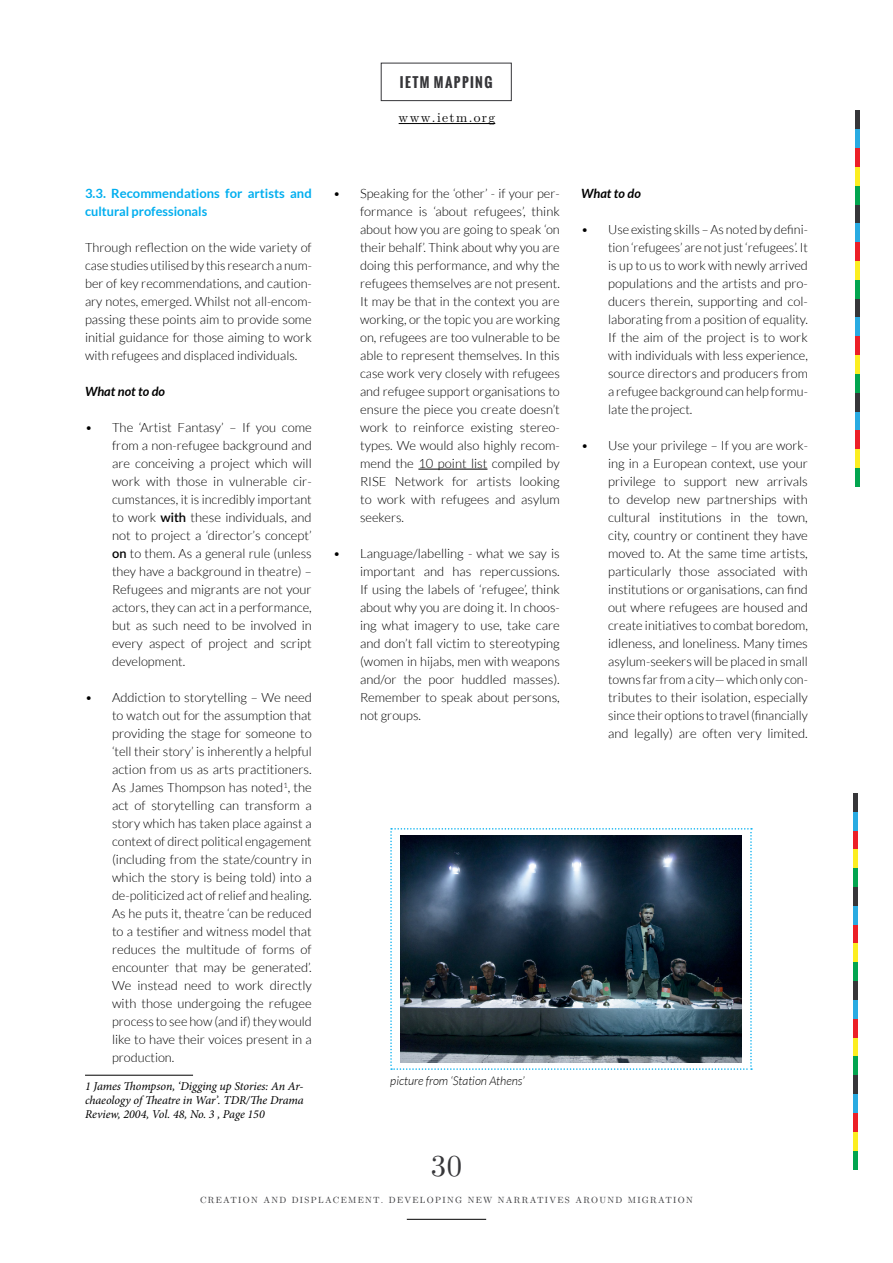
<style>
.page{position:relative;width:893px;height:1263px;background:#fff}
.page>*{position:absolute;margin:0;border:0;box-sizing:border-box;transform-origin:0 0}
.t1{font:30.6px "LM Roman 10";color:#363639}
.t2{font:13.5px "LM Roman 10";color:#000}
.t3{font:700 13.5px "Oswald";letter-spacing:.1em;color:#363639}
.t4{font:300 12.75px/18px "Lato";color:#000;text-align:justify}
.t5{font:700 12.75px/18px "Lato";color:#00aeef}
.t6{font:italic 700 12.75px "Lato";color:#000}
.t7{font:italic 12px/14.4px "Minion Pro";letter-spacing:-.005em;color:#000;text-align:justify}
.t8{font:italic 300 12px "Lato";color:#000}
.t9{font:9px "LM Roman 10";letter-spacing:.145em;color:#363639}
.s1{font-weight:600}
</style>
<div class="page">
<div style="left:381px;top:63px;width:131px;height:38px;border:1px solid #363639"></div>
<hr style="left:407px;top:1219px;width:79px;height:1px;background:#000">
<hr style="left:856px;top:393px;width:4px;height:19px;background:#363639">
<hr style="left:856px;top:299px;width:4px;height:18px;background:#363639">
<hr style="left:856px;top:205px;width:4px;height:18px;background:#363639">
<hr style="left:856px;top:111px;width:4px;height:18px;background:#363639">
<hr style="left:856px;top:412px;width:4px;height:18px;background:#29abe2">
<hr style="left:856px;top:317px;width:4px;height:19px;background:#29abe2">
<hr style="left:856px;top:223px;width:4px;height:19px;background:#29abe2">
<hr style="left:856px;top:129px;width:4px;height:19px;background:#29abe2">
<hr style="left:856px;top:430px;width:4px;height:19px;background:#ec2027">
<hr style="left:856px;top:336px;width:4px;height:19px;background:#ec2027">
<hr style="left:856px;top:242px;width:4px;height:19px;background:#ec2027">
<hr style="left:856px;top:148px;width:4px;height:19px;background:#ec2027">
<hr style="left:856px;top:449px;width:4px;height:19px;background:#fcee21">
<hr style="left:856px;top:355px;width:4px;height:19px;background:#fcee21">
<hr style="left:856px;top:261px;width:4px;height:19px;background:#fcee21">
<hr style="left:856px;top:167px;width:4px;height:19px;background:#fcee21">
<hr style="left:856px;top:468px;width:4px;height:19px;background:#02a54f">
<hr style="left:856px;top:374px;width:4px;height:19px;background:#02a54f">
<hr style="left:856px;top:280px;width:4px;height:19px;background:#02a54f">
<hr style="left:856px;top:186px;width:4px;height:19px;background:#02a54f">
<hr style="left:854px;top:1075px;width:4px;height:19px;background:#363639">
<hr style="left:854px;top:981px;width:4px;height:19px;background:#363639">
<hr style="left:854px;top:887px;width:4px;height:19px;background:#363639">
<hr style="left:854px;top:793px;width:4px;height:19px;background:#363639">
<hr style="left:854px;top:1094px;width:4px;height:19px;background:#29abe2">
<hr style="left:854px;top:1000px;width:4px;height:19px;background:#29abe2">
<hr style="left:854px;top:906px;width:4px;height:19px;background:#29abe2">
<hr style="left:854px;top:812px;width:4px;height:19px;background:#29abe2">
<hr style="left:854px;top:1113px;width:4px;height:19px;background:#ec2027">
<hr style="left:854px;top:1019px;width:4px;height:19px;background:#ec2027">
<hr style="left:854px;top:925px;width:4px;height:18px;background:#ec2027">
<hr style="left:854px;top:831px;width:4px;height:18px;background:#ec2027">
<hr style="left:854px;top:1132px;width:4px;height:18px;background:#fcee21">
<hr style="left:854px;top:1038px;width:4px;height:18px;background:#fcee21">
<hr style="left:854px;top:943px;width:4px;height:19px;background:#fcee21">
<hr style="left:854px;top:849px;width:4px;height:19px;background:#fcee21">
<hr style="left:854px;top:1150px;width:4px;height:19px;background:#02a54f">
<hr style="left:854px;top:1056px;width:4px;height:19px;background:#02a54f">
<hr style="left:854px;top:962px;width:4px;height:19px;background:#02a54f">
<hr style="left:854px;top:868px;width:4px;height:19px;background:#02a54f">
<hr style="left:85px;top:1075px;width:108px;height:1px;background:#000">
<hr style="left:418px;top:469px;width:69px;height:1px;background:#000">
<hr style="left:399px;top:123px;width:96px;height:1px;background:#000">
<img style="left:390px;top:828px;width:362px;height:242px">
<p class="t3" style="left:400px;top:73px;width:94px">IETM MAPPING</p>
<p class="t2" style="left:399px;top:106px;width:98px">WWW.IETM.ORG</p>
<p class="t5" style="left:85px;top:184px;width:228px">3.3. Recommendations for artists and cultural professionals</p>
<p class="t4" style="left:85px;top:238px;width:228px">Through reflection on the wide variety of case studies utilised by this research a num&shy;ber of key recommendations, and caution&shy;ary notes, emerged. Whilst not all-encom&shy;passing these points aim to provide some initial guidance for those aiming to work with refugees and displaced individuals.</p>
<p class="t6" style="left:85px;top:384px;width:82px">What not to do</p>
<p class="t4" style="left:112px;top:418px;width:201px;text-indent:-27px">• The ‘Artist Fantasy’ – If you come from a non-refugee background and are conceiving a project which will work with those in vulnerable cir&shy;cumstances, it is incredibly important to work <span class="s1">with</span> these individuals, and not to project a ‘director’s concept’ <span class="s1">on</span> to them. As a general rule (unless they have a background in theatre) – Refugees and migrants are not your actors, they can act in a performance, but as such need to be involved in every aspect of project and script development.</p>
<p class="t4" style="left:112px;top:688px;width:201px;text-indent:-27px">• Addiction to storytelling – We need to watch out for the assumption that providing the stage for someone to ‘tell their story’ is inherently a helpful action from us as arts practitioners.<br>As James Thompson has noted<sup>1</sup>, the act of storytelling can transform a story which has taken place against a context of direct political engagement (including from the state/country in which the story is being told) into a de-politicized act of relief and healing.<br>As he puts it, theatre ‘can be reduced to a testifier and witness model that reduces the multitude of forms of encounter that may be generated’.<br>We instead need to work directly with those undergoing the refugee process to see how (and if) they would like to have their voices present in a production.</p>
<p class="t7" style="left:85px;top:1078px;width:220px">1 James Thompson, ‘Digging up Stories: An Ar&shy;chaeology of Theatre in War’. TDR/The Drama Review, 2004, Vol. 48, No. 3 , Page 150</p>
<p class="t4" style="left:360px;top:184px;width:201px;text-indent:-27px">• Speaking for the ‘other’ - if your per&shy;formance is ‘about refugees’, think about how you are going to speak ‘on their behalf’. Think about why you are doing this performance, and why the refugees themselves are not present.<br>It may be that in the context you are working, or the topic you are working on, refugees are too vulnerable to be able to represent themselves. In this case work very closely with refugees and refugee support organisations to ensure the piece you create doesn’t work to reinforce existing stereo&shy;types. We would also highly recom&shy;mend the 10 point list compiled by RISE Network for artists looking to work with refugees and asylum seekers.</p>
<p class="t4" style="left:360px;top:544px;width:201px;text-indent:-27px">• Language/labelling - what we say is important and has repercussions.<br>If using the labels of ‘refugee’, think about why you are doing it. In choos&shy;ing what imagery to use, take care and don’t fall victim to stereotyping (women in hijabs, men with weapons and/or the poor huddled masses).<br>Remember to speak about persons, not groups.</p>
<p class="t6" style="left:581px;top:186px;width:61px">What to do</p>
<p class="t4" style="left:608px;top:220px;width:201px;text-indent:-27px">• Use existing skills – As noted by defini&shy;tion ‘refugees’ are not just ‘refugees’. It is up to us to work with newly arrived populations and the artists and pro&shy;ducers therein, supporting and col&shy;laborating from a position of equality.<br>If the aim of the project is to work with individuals with less experience, source directors and producers from a refugee background can help formu&shy;late the project.</p>
<p class="t4" style="left:608px;top:436px;width:201px;text-indent:-27px">• Use your privilege – If you are work&shy;ing in a European context, use your privilege to support new arrivals to develop new partnerships with cultural institutions in the town, city, country or continent they have moved to. At the same time artists, particularly those associated with institutions or organisations, can find out where refugees are housed and create initiatives to combat boredom, idleness, and loneliness. Many times asylum-seekers will be placed in small towns far from a city— which only con&shy;tributes to their isolation, especially since their options to travel (financially and legally) are often very limited.</p>
<p class="t8" style="left:390px;top:1074px;width:136px">picture from ‘Station Athens’</p>
<h1 class="t1" style="left:431px;top:1141px;width:33px">30</h1>
<p class="t9" style="left:200px;top:1193px;width:494px">CREATION AND DISPLACEMENT. DEVELOPING NEW NARRATIVES AROUND MIGRATION</p>
</div>
